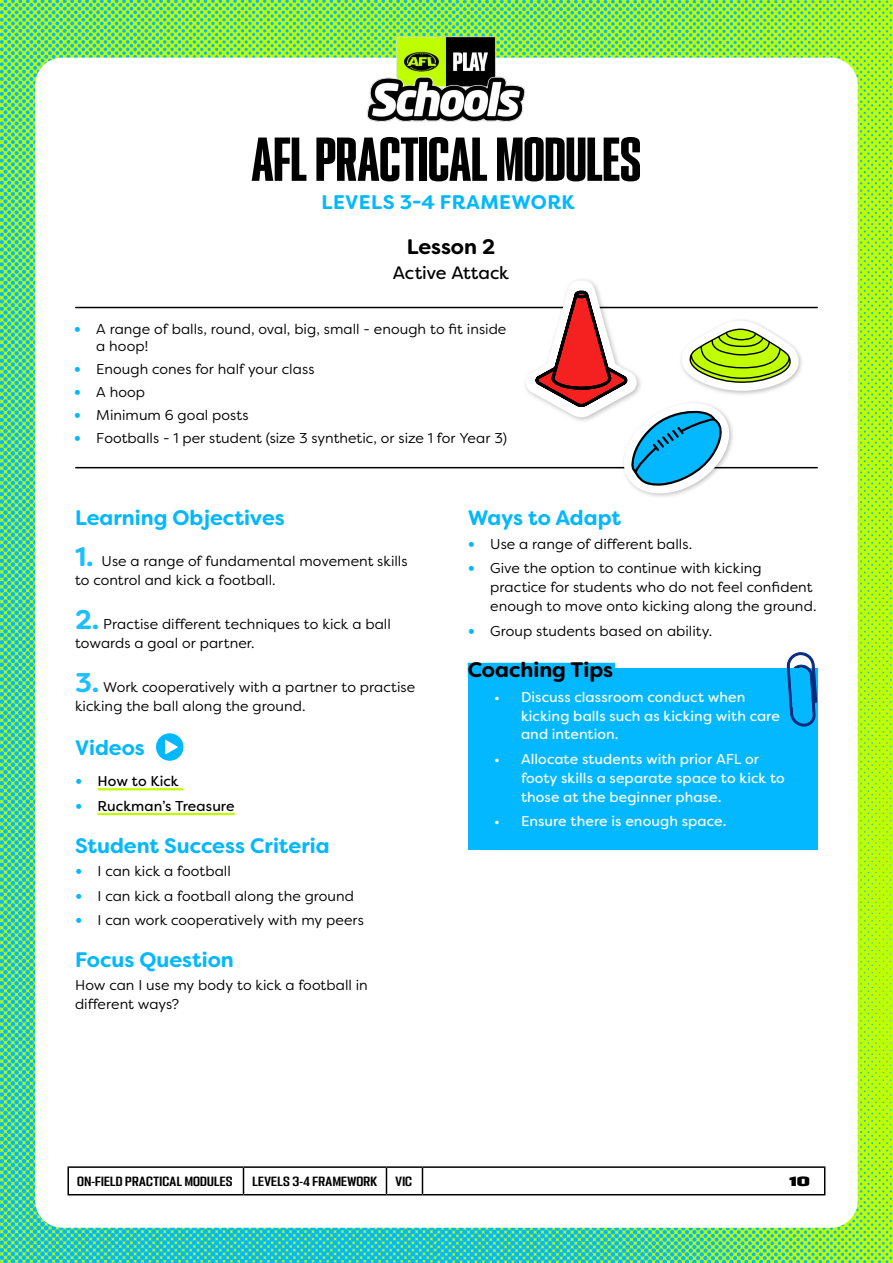
<style>
.page{position:relative;width:893px;height:1263px;background:#fff}
.page>*{position:absolute;margin:0;border:0;box-sizing:border-box;transform-origin:0 0}
.t1{font:55.5px "PODIUM Sharp 2.10";color:#000}
.Subhead_1{font:700 21px "Filson Soft";color:#03b8ff}
.Subhead_1_Black{font:700 21px "Filson Soft";color:#000}
.Heading_3{font:700 21px "Filson Soft";letter-spacing:-.005em;color:#000}
.t2{font:700 19.65px "Filson Soft";letter-spacing:.02em;color:#03b8ff}
.Heading_3_1{font:18px "Filson Soft";letter-spacing:-.01em;color:#000}
.NEW_body{font:14.25px/18.8px "Filson Soft";letter-spacing:.005em;color:#000}
.t3{font:14.25px/18.8px "Filson Soft";letter-spacing:.005em;color:#fff}
.t4{font:14.25px "Filson Soft";letter-spacing:.005em;color:#000}
.t5{font:12px "PODIUM Sharp 4.9";letter-spacing:.02em;color:#000}
.t6{font:12px "PODIUM Sharp 7.12";color:#000}
.s1{font-weight:700;font-size:18px;color:#03b8ff}
.s2{font-weight:700;font-size:27px;color:#1cbfff}
</style>
<div class="page">
<img style="left:0;top:0;width:893px;height:1263px">
<div style="left:35px;top:58px;width:823px;height:1170px;background:#fff;border-radius:27px"></div>
<img style="left:332px;top:0;width:229px;height:122px">
<hr style="left:68px;top:1166px;width:175px;height:2px;background:#000">
<svg style="left:68px;top:1168px;width:1px;height:26px"></svg>
<hr style="left:243px;top:1166px;width:143px;height:2px;background:#000">
<svg style="left:243px;top:1168px;width:1px;height:26px"></svg>
<hr style="left:386px;top:1166px;width:36px;height:2px;background:#000">
<svg style="left:386px;top:1168px;width:1px;height:26px"></svg>
<hr style="left:422px;top:1166px;width:403px;height:2px;background:#000">
<svg style="left:422px;top:1168px;width:1px;height:26px"></svg>
<svg style="left:824px;top:1168px;width:1px;height:26px"></svg>
<hr style="left:68px;top:1194px;width:175px;height:1px;background:#000">
<hr style="left:243px;top:1194px;width:143px;height:1px;background:#000">
<hr style="left:386px;top:1194px;width:36px;height:1px;background:#000">
<hr style="left:422px;top:1194px;width:403px;height:1px;background:#000">
<hr style="left:76px;top:307px;width:741px;height:1px;background:#000">
<hr style="left:76px;top:467px;width:741px;height:1px;background:#000">
<hr style="left:98px;top:788px;width:85px;height:2px;background:#c0ff00">
<hr style="left:98px;top:813px;width:137px;height:2px;background:#c0ff00">
<svg style="left:156px;top:733px;width:27px;height:28px"></svg>
<div style="left:468px;top:668px;width:350px;height:181px;background:#03b8ff"></div>
<svg style="left:787px;top:652px;width:30px;height:74px"></svg>
<div style="left:468px;top:663px;width:147px;height:15px;background:#03b8ff"></div>
<div style="left:522px;top:277px;width:121px;height:147px;background:#fff"></div>
<div style="left:678px;top:317px;width:127px;height:80px;background:#000;opacity:.25"></div>
<svg style="left:526px;top:280px;width:273px;height:217px"></svg>
<h1 class="t1" style="left:252px;top:124px;width:391px">AFL PRACTICAL MODULES</h1>
<h3 class="t2" style="left:321px;top:190px;width:255px">LEVELS 3-4 FRAMEWORK</h3>
<p class="Heading_3" style="left:407px;top:233px;width:90px">Lesson 2</p>
<p class="Heading_3_1" style="left:393px;top:261px;width:118px">Active Attack</p>
<p class="NEW_body" style="left:96px;top:320px;width:412px;line-height:17.1px;text-indent:-22px"><span class="s1">•</span> A range of balls, round, oval, big, small - enough to fit inside a hoop!</p>
<p class="NEW_body" style="left:74px;top:359px;width:242px"><span class="s1">•</span> Enough cones for half your class</p>
<p class="NEW_body" style="left:74px;top:382px;width:73px"><span class="s1">•</span> A hoop</p>
<p class="NEW_body" style="left:74px;top:405px;width:176px"><span class="s1">•</span> Minimum 6 goal posts</p>
<p class="NEW_body" style="left:74px;top:429px;width:435px"><span class="s1">•</span> Footballs - 1 per student (size 3 synthetic, or size 1 for Year 3)</p>
<p class="Subhead_1" style="left:75px;top:504px;width:211px">Learning Objectives</p>
<p class="NEW_body" style="left:75px;top:551px;width:334px"><span class="s2">1.</span> Use a range of fundamental movement skills to control and kick a football.</p>
<p class="NEW_body" style="left:75px;top:614px;width:317px"><span class="s2">2.</span> Practise different techniques to kick a ball towards a goal or partner.</p>
<p class="NEW_body" style="left:75px;top:678px;width:342px"><span class="s2">3.</span> Work cooperatively with a partner to practise kicking the ball along the ground.</p>
<p class="Subhead_1" style="left:75px;top:734px;width:71px">Videos</p>
<p class="t4" style="left:75px;top:772px;width:105px"><span class="s1">•</span> How to Kick</p>
<p class="t4" style="left:75px;top:797px;width:161px"><span class="s1">•</span> Ruckman’s Treasure</p>
<p class="Subhead_1" style="left:75px;top:832px;width:256px">Student Success Criteria</p>
<p class="NEW_body" style="left:75px;top:861px;width:157px"><span class="s1">•</span> I can kick a football</p>
<p class="NEW_body" style="left:75px;top:886px;width:280px"><span class="s1">•</span> I can kick a football along the ground</p>
<p class="NEW_body" style="left:75px;top:911px;width:290px"><span class="s1">•</span> I can work cooperatively with my peers</p>
<p class="Subhead_1" style="left:75px;top:946px;width:160px">Focus Question</p>
<p class="NEW_body" style="left:75px;top:976px;width:294px">How can I use my body to kick a football in different ways?</p>
<p class="Subhead_1" style="left:468px;top:504px;width:155px">Ways to Adapt</p>
<p class="NEW_body" style="left:468px;top:534px;width:226px"><span class="s1">•</span> Use a range of different balls.</p>
<p class="NEW_body" style="left:490px;top:559px;width:328px;text-indent:-22px"><span class="s1">•</span> Give the option to continue with kicking practice for students who do not feel confident enough to move onto kicking along the ground.</p>
<p class="NEW_body" style="left:468px;top:621px;width:246px"><span class="s1">•</span> Group students based on ability.</p>
<p class="Subhead_1_Black" style="left:468px;top:656px;width:147px">Coaching Tips</p>
<p class="t3" style="left:521px;top:687px;width:261px;text-indent:-27px">• Discuss classroom conduct when kicking balls such as kicking with care and intention.</p>
<p class="t3" style="left:521px;top:750px;width:265px;text-indent:-27px">• Allocate students with prior AFL or footy skills a separate space to kick to those at the beginner phase.</p>
<p class="t3" style="left:494px;top:812px;width:234px">• Ensure there is enough space.</p>
<p class="t5" style="left:77px;top:1173px;width:157px">ON-FIELD PRACTICAL MODULES</p>
<p class="t5" style="left:252px;top:1173px;width:126px">LEVELS 3-4 FRAMEWORK</p>
<p class="t5" style="left:395px;top:1173px;width:18px">VIC</p>
<p class="t6" style="left:789px;top:1173px;width:22px">10</p>
</div>
